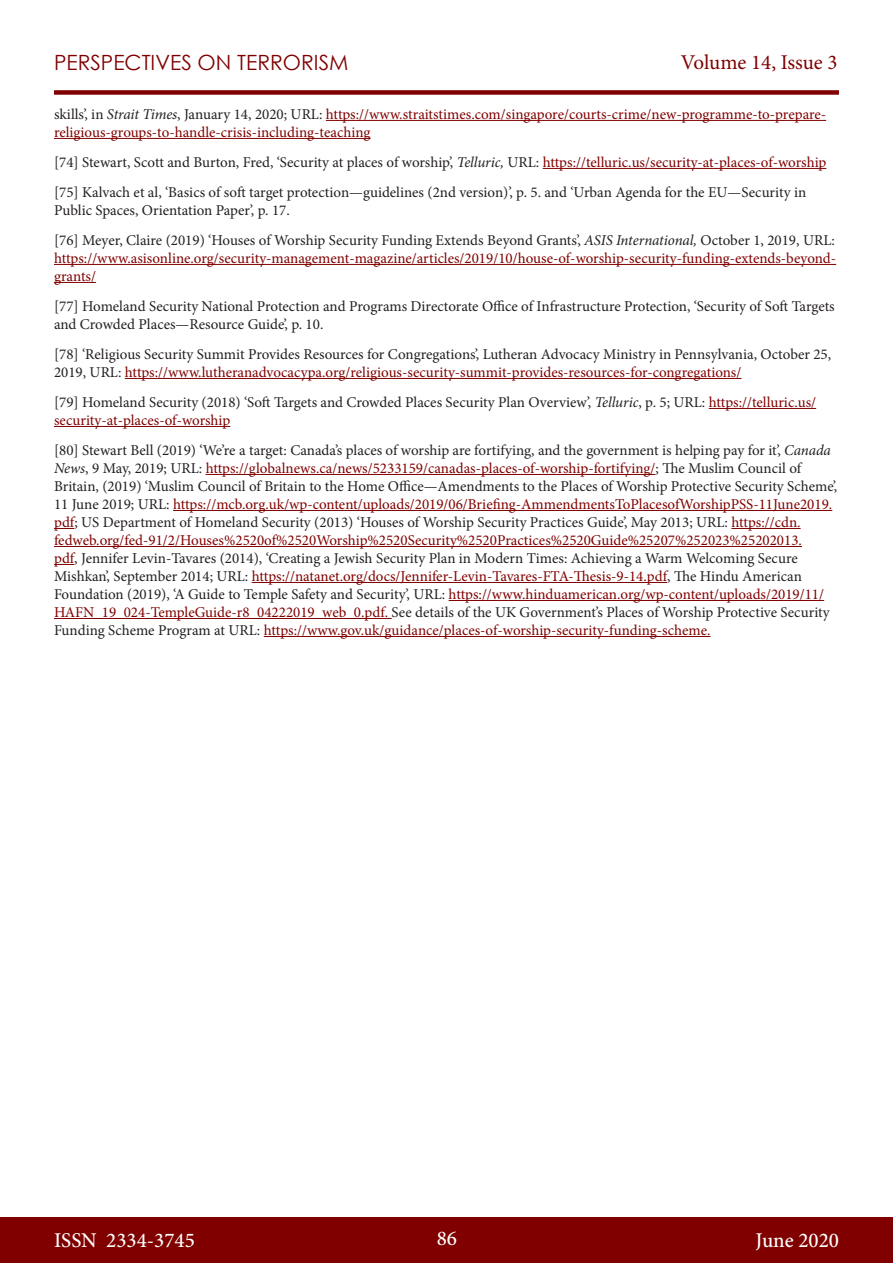
<style>
.page{position:relative;width:893px;height:1263px;background:#fff}
.page>*{position:absolute;margin:0;border:0;box-sizing:border-box;transform-origin:0 0}
.t1{font:500 21px "Minion Pro";color:#fff}
.t2{font:21px "Century Gothic";color:#800000}
.t3{font:21px "Minion Pro";letter-spacing:-.005em;color:#800000}
.Endnote_text{font:15px/18px "Minion Pro";color:#231f20}
.Endnote_text-2{font:15px/18px "Minion Pro";color:#800000}
.s1{color:#231f20}
.s2{font-style:italic;color:#231f20}
.s3{font-style:italic}
.s4{color:#800000}
</style>
<div class="page">
<div style="left:0;top:1217px;width:893px;height:46px;background:#800000"></div>
<div style="left:54px;top:90px;width:785px;height:5px;background:#800000"></div>
<hr style="left:326px;top:120px;width:500px;height:1px;background:#800000">
<hr style="left:54px;top:138px;width:316px;height:1px;background:#800000">
<hr style="left:543px;top:168px;width:283px;height:1px;background:#800000">
<hr style="left:54px;top:264px;width:782px;height:1px;background:#800000">
<hr style="left:54px;top:282px;width:42px;height:1px;background:#800000">
<hr style="left:125px;top:378px;width:616px;height:1px;background:#800000">
<hr style="left:709px;top:408px;width:107px;height:1px;background:#800000">
<hr style="left:54px;top:426px;width:176px;height:1px;background:#800000">
<hr style="left:206px;top:474px;width:450px;height:1px;background:#800000">
<hr style="left:173px;top:510px;width:659px;height:1px;background:#800000">
<svg style="left:54px;top:528px;width:20px;height:1px"></svg>
<hr style="left:731px;top:528px;width:70px;height:1px;background:#800000">
<hr style="left:54px;top:546px;width:748px;height:1px;background:#800000">
<svg style="left:54px;top:564px;width:20px;height:1px"></svg>
<hr style="left:252px;top:582px;width:415px;height:1px;background:#800000">
<hr style="left:449px;top:600px;width:375px;height:1px;background:#800000">
<hr style="left:54px;top:618px;width:338px;height:1px;background:#800000">
<hr style="left:264px;top:636px;width:446px;height:1px;background:#800000">
<h1 class="t2" style="left:54px;top:47px;width:296px">PERSPECTIVES ON TERRORISM</h1>
<h1 class="t3" style="left:681px;top:48px;width:158px">Volume 14, Issue 3</h1>
<p class="Endnote_text-2" style="left:54px;top:105px;width:774px"><span class="s1">skills’, in</span> <span class="s2">Strait Times</span><span class="s1">, January 14, 2020; URL:</span> https://www.straitstimes.com/singapore/courts-crime/new-programme-to-prepare&shy;religious-groups-to-handle-crisis-including-teaching</p>
<p class="Endnote_text" style="left:54px;top:153px;width:774px">[74] Stewart, Scott and Burton, Fred, ‘Security at places of worship’, <span class="s3">Telluric,</span> URL: <span class="s4">https://telluric.us/security-at-places-of-worship</span></p>
<p class="Endnote_text" style="left:54px;top:183px;width:754px">[75] Kalvach et al, ‘Basics of soft target protection—guidelines (2nd version)’, p. 5. and ‘Urban Agenda for the EU—Security in<br>Public Spaces, Orientation Paper’, p. 17.</p>
<p class="Endnote_text-2" style="left:54px;top:231px;width:784px;text-align:justify"><span class="s1">[76] Meyer, Claire (2019) ‘Houses of Worship Security Funding Extends Beyond Grants’,</span> <span class="s2">ASIS International,</span> <span class="s1">October 1, 2019, URL: </span>https://www.asisonline.org/security-management-magazine/articles/2019/10/house-of-worship-security-funding-extends-beyond&shy;grants/</p>
<p class="Endnote_text" style="left:54px;top:297px;width:782px">[77] Homeland Security National Protection and Programs Directorate Office of Infrastructure Protection, ‘Security of Soft Targets and Crowded Places—Resource Guide’, p. 10.</p>
<p class="Endnote_text" style="left:54px;top:345px;width:779px">[78] ‘Religious Security Summit Provides Resources for Congregations’, Lutheran Advocacy Ministry in Pennsylvania, October 25,<br>2019, URL: <span class="s4">https://www.lutheranadvocacypa.org/religious-security-summit-provides-resources-for-congregations/</span></p>
<p class="Endnote_text" style="left:54px;top:393px;width:764px">[79] Homeland Security (2018) ‘Soft Targets and Crowded Places Security Plan Overview’, <span class="s3">Telluric</span>, p. 5; URL: <span class="s4">https://telluric.us/ security-at-places-of-worship</span></p>
<p class="Endnote_text" style="left:54px;top:441px;width:785px">[80] Stewart Bell (2019) ‘We’re a target: Canada’s places of worship are fortifying, and the government is helping pay for it’, <span class="s3">Canada News</span>, 9 May, 2019; URL: <span class="s4">https://globalnews.ca/news/5233159/canadas-places-of-worship-fortifying/</span>; The Muslim Council of Britain, (2019) ‘Muslim Council of Britain to the Home Office—Amendments to the Places of Worship Protective Security Scheme’, 11 June 2019; URL: <span class="s4">https://mcb.org.uk/wp-content/uploads/2019/06/Briefing-AmmendmentsToPlacesofWorshipPSS-11June2019. pdf</span>; US Department of Homeland Security (2013) ‘Houses of Worship Security Practices Guide’, May 2013; URL: <span class="s4">https://cdn. fedweb.org/fed-91/2/Houses%2520of%2520Worship%2520Security%2520Practices%2520Guide%25207%252023%25202013.<br>pdf</span>, Jennifer Levin-Tavares (2014), ‘Creating a Jewish Security Plan in Modern Times: Achieving a Warm Welcoming Secure Mishkan’, September 2014; URL: <span class="s4">https://natanet.org/docs/Jennifer-Levin-Tavares-FTA-Thesis-9-14.pdf</span>, The Hindu American Foundation (2019), ‘A Guide to Temple Safety and Security’, URL: <span class="s4">https://www.hinduamerican.org/wp-content/uploads/2019/11/ HAFN_19_024-TempleGuide-r8_04222019_web_0.pdf.</span> See details of the UK Government’s Places of Worship Protective Security Funding Scheme Program at URL: <span class="s4">https://www.gov.uk/guidance/places-of-worship-security-funding-scheme.</span></p>
<h1 class="t1" style="left:54px;top:1226px;width:142px">ISSN 2334-3745</h1>
<h1 class="t1" style="left:437px;top:1224px;width:22px">86</h1>
<h1 class="t1" style="left:756px;top:1226px;width:85px">June 2020</h1>
</div>
